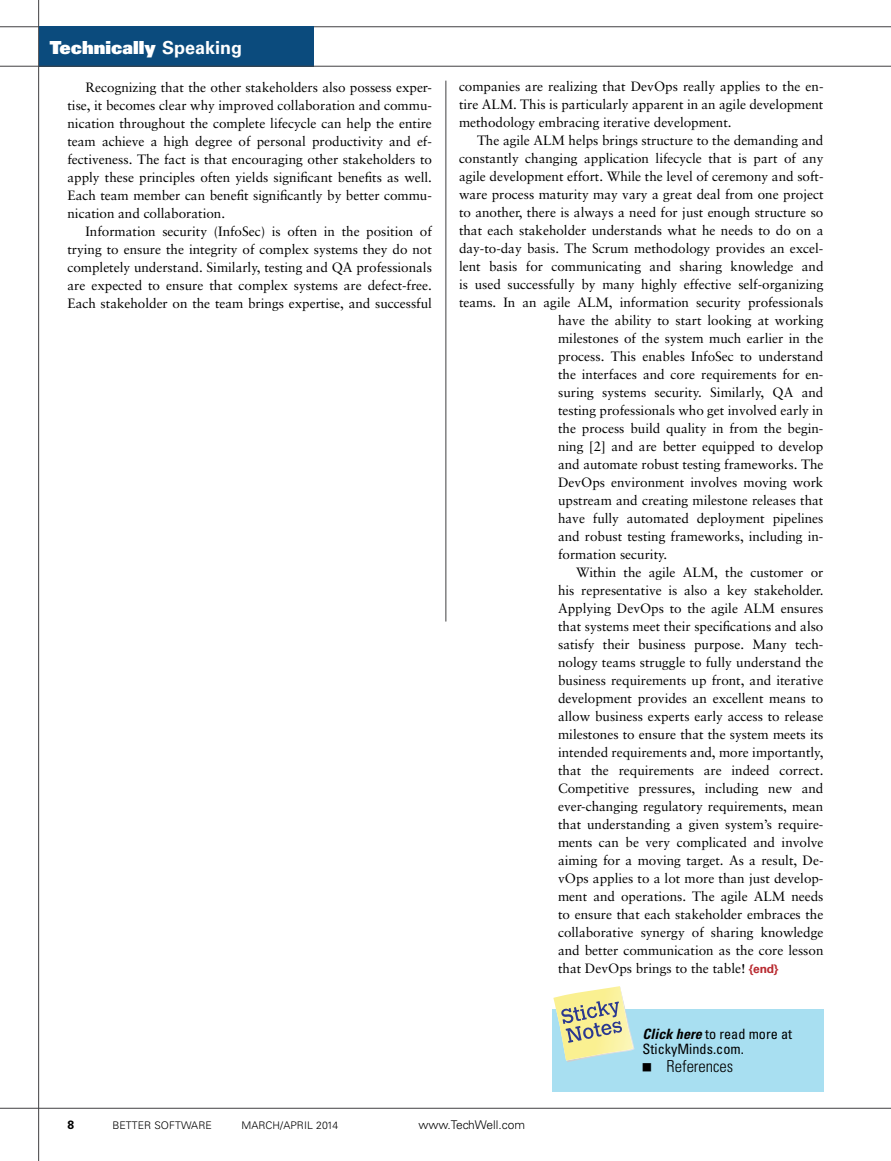
<style>
.page{position:relative;width:891px;height:1161px;background:#fff}
.page>*{position:absolute;margin:0;border:0;box-sizing:border-box;transform-origin:0 0}
.t1{font:900 18px "Univers";color:#fff}
.t2{font:300 condensed 16.5px "Univers";color:#000}
.t3{font:condensed 14.25px/15px "Univers";color:#000}
.t4{font:13.5px/18px "Sabon";color:#000;text-align:justify}
.t5{font:300 12px "Univers";color:#000}
.t6{font:700 12px "Univers";color:#000}
.t7{font:300 10.5px "Univers";letter-spacing:.01em;color:#000}
.s1{font-weight:700}
.s2{font-family:"Univers";font-weight:700;font-size:12px;color:#b8292f}
.s3{font-weight:700;font-style:italic}
</style>
<div class="page">
<hr style="left:38px;top:0;width:1px;height:1161px;background:#414042">
<hr style="left:0;top:1108px;width:891px;height:1px;background:#414042">
<div style="left:552px;top:1009px;width:272px;height:83px;background:#a8dff1"></div>
<svg style="left:553px;top:986px;width:82px;height:76px"></svg>
<hr style="left:0;top:26px;width:891px;height:1px;background:#414042">
<div style="left:39px;top:26px;width:274px;height:41px;background:#0b4b7d"></div>
<hr style="left:446px;top:81px;width:1px;height:541px;background:#414042">
<hr style="left:0;top:66px;width:891px;height:1px;background:#414042">
<h1 class="t1" style="left:50px;top:35px;width:194px">Technically <span class="s1">Speaking</span></h1>
<p class="t4" style="left:67px;top:78px;width:366px;text-indent:18px">Recognizing that the other stakeholders also possess exper&shy;tise, it becomes clear why improved collaboration and commu&shy;nication throughout the complete lifecycle can help the entire team achieve a high degree of personal productivity and ef&shy;fectiveness. The fact is that encouraging other stakeholders to apply these principles often yields significant benefits as well.<br>Each team member can benefit significantly by better commu&shy;nication and collaboration.</p>
<p class="t4" style="left:67px;top:222px;width:366px;text-indent:18px">Information security (InfoSec) is often in the position of trying to ensure the integrity of complex systems they do not completely understand. Similarly, testing and QA professionals are expected to ensure that complex systems are defect-free.<br>Each stakeholder on the team brings expertise, and successful</p>
<p class="t4" style="left:459px;top:77px;width:366px">companies are realizing that DevOps really applies to the en&shy;tire ALM. This is particularly apparent in an agile development methodology embracing iterative development.</p>
<p class="t4" style="left:477px;top:131px;width:348px">The agile ALM helps brings structure to the demanding and</p>
<p class="t4" style="left:459px;top:149px;width:366px">constantly changing application lifecycle that is part of any</p>
<p class="t4" style="left:459px;top:167px;width:366px">agile development effort. While the level of ceremony and soft-</p>
<p class="t4" style="left:459px;top:185px;width:366px">ware process maturity may vary a great deal from one project</p>
<p class="t4" style="left:459px;top:203px;width:366px">to another, there is always a need for just enough structure so</p>
<p class="t4" style="left:459px;top:221px;width:366px">that each stakeholder understands what he needs to do on a</p>
<p class="t4" style="left:459px;top:239px;width:366px">day-to-day basis. The Scrum methodology provides an excel-</p>
<p class="t4" style="left:459px;top:257px;width:366px">lent basis for communicating and sharing knowledge and</p>
<p class="t4" style="left:459px;top:275px;width:366px">is used successfully by many highly effective self-organizing</p>
<p class="t4" style="left:459px;top:293px;width:366px">teams. In an agile ALM, information security professionals</p>
<p class="t4" style="left:558px;top:311px;width:267px">have the ability to start looking at working</p>
<p class="t4" style="left:558px;top:329px;width:267px">milestones of the system much earlier in the</p>
<p class="t4" style="left:558px;top:347px;width:267px">process. This enables InfoSec to understand</p>
<p class="t4" style="left:558px;top:365px;width:267px">the interfaces and core requirements for en-</p>
<p class="t4" style="left:558px;top:383px;width:267px">suring systems security. Similarly, QA and</p>
<p class="t4" style="left:558px;top:401px;width:267px">testing professionals who get involved early in</p>
<p class="t4" style="left:558px;top:419px;width:267px">the process build quality in from the begin-</p>
<p class="t4" style="left:558px;top:437px;width:267px">ning [2] and are better equipped to develop</p>
<p class="t4" style="left:558px;top:455px;width:267px">and automate robust testing frameworks. The</p>
<p class="t4" style="left:558px;top:473px;width:267px">DevOps environment involves moving work</p>
<p class="t4" style="left:558px;top:491px;width:267px">upstream and creating milestone releases that</p>
<p class="t4" style="left:558px;top:509px;width:267px">have fully automated deployment pipelines</p>
<p class="t4" style="left:558px;top:527px;width:267px">and robust testing frameworks, including in-</p>
<p class="t4" style="left:558px;top:545px;width:111px">formation security.</p>
<p class="t4" style="left:576px;top:563px;width:249px">Within the agile ALM, the customer or</p>
<p class="t4" style="left:558px;top:581px;width:267px">his representative is also a key stakeholder.</p>
<p class="t4" style="left:558px;top:599px;width:267px">Applying DevOps to the agile ALM ensures</p>
<p class="t4" style="left:558px;top:617px;width:267px">that systems meet their specifications and also</p>
<p class="t4" style="left:558px;top:635px;width:267px">satisfy their business purpose. Many tech-</p>
<p class="t4" style="left:558px;top:653px;width:267px">nology teams struggle to fully understand the</p>
<p class="t4" style="left:558px;top:671px;width:267px">business requirements up front, and iterative</p>
<p class="t4" style="left:558px;top:689px;width:267px">development provides an excellent means to</p>
<p class="t4" style="left:558px;top:707px;width:267px">allow business experts early access to release</p>
<p class="t4" style="left:558px;top:725px;width:267px">milestones to ensure that the system meets its</p>
<p class="t4" style="left:558px;top:743px;width:267px">intended requirements and, more importantly,</p>
<p class="t4" style="left:558px;top:761px;width:267px">that the requirements are indeed correct.</p>
<p class="t4" style="left:558px;top:779px;width:267px">Competitive pressures, including new and</p>
<p class="t4" style="left:558px;top:797px;width:267px">ever-changing regulatory requirements, mean</p>
<p class="t4" style="left:558px;top:815px;width:267px">that understanding a given system’s require-</p>
<p class="t4" style="left:558px;top:833px;width:267px">ments can be very complicated and involve</p>
<p class="t4" style="left:558px;top:851px;width:267px">aiming for a moving target. As a result, De-</p>
<p class="t4" style="left:558px;top:869px;width:267px">vOps applies to a lot more than just develop-</p>
<p class="t4" style="left:558px;top:887px;width:267px">ment and operations. The agile ALM needs</p>
<p class="t4" style="left:558px;top:905px;width:267px">to ensure that each stakeholder embraces the</p>
<p class="t4" style="left:558px;top:923px;width:267px">collaborative synergy of sharing knowledge</p>
<p class="t4" style="left:558px;top:941px;width:267px">and better communication as the core lesson</p>
<p class="t4" style="left:558px;top:959px;width:221px">that DevOps brings to the table! <span class="s2">{end}</span></p>
<p class="t3" style="left:643px;top:1027px;width:151px"><span class="s3">Click here</span> to read more at<br>StickyMinds.com.</p>
<p class="t2" style="left:643px;top:1057px;width:92px">■ References</p>
<p class="t6" style="left:68px;top:1118px;width:8px">8</p>
<p class="t7" style="left:112px;top:1119px;width:101px">BETTER SOFTWARE</p>
<p class="t7" style="left:242px;top:1119px;width:98px">MARCH/APRIL 2014</p>
<p class="t5" style="left:418px;top:1118px;width:108px">www.TechWell.com</p>
</div>
